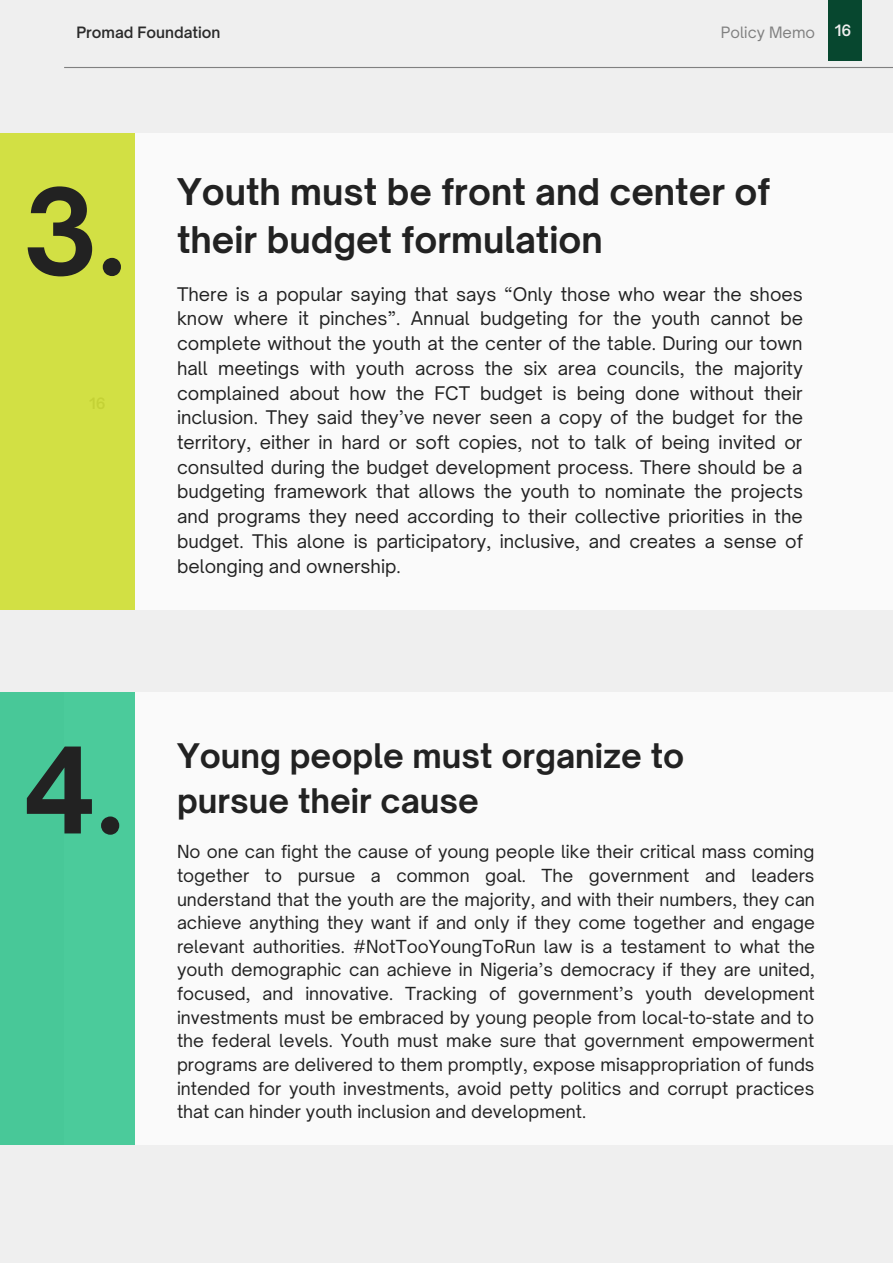
<style>
.page{position:relative;width:893px;height:1264px;background:#fff}
.page>*{position:absolute;margin:0;border:0;box-sizing:border-box;transform-origin:0 0}
.t1{font:700 113.85px "Open Sauce One";color:#222}
.t2{font:700 35.25px "Open Sauce One";color:#222}
.t3{font:700 32.4px/44.5px "Open Sauce One";color:#222}
.t4{font:18px/24.8px "Open Sauce One";color:#222;text-align:justify}
.t5{font:17.25px/23.5px "Open Sauce One";color:#222;text-align:justify}
.t6{font:600 15px "Open Sauce One";color:#2b2b2b}
.t7{font:15px "Open Sauce One";color:#808080}
.t8{font:600 15px "Open Sauce One";color:#efefef}
</style>
<div class="page">
<div style="left:0;top:0;width:892px;height:1262px;background:#efefef"></div>
<hr style="left:64px;top:67px;width:828px;height:1px;background:#808080">
<div style="left:64px;top:692px;width:828px;height:452px;background:#fff"></div>
<div style="left:0;top:692px;width:135px;height:452px;background:#4bcb9b"></div>
<div style="left:0;top:133px;width:892px;height:476px;background:#fff"></div>
<div style="left:0;top:133px;width:135px;height:476px;background:#d2e044"></div>
<div style="left:827px;top:0;width:34px;height:60px;background:#07472f"></div>
<p class="t6" style="left:76px;top:23px;width:146px">Promad Foundation</p>
<p class="t7" style="left:721px;top:23px;width:96px">Policy Memo</p>
<p class="t8" style="left:834px;top:21px;width:18px">16</p>
<h1 class="t1" style="left:23px;top:161px;width:105px">3.</h1>
<h2 class="t2" style="left:177px;top:169px;width:595px">Youth must be front and center of</h2>
<h2 class="t2" style="left:177px;top:218px;width:427px">their budget formulation</h2>
<p class="t4" style="left:177px;top:281px;width:627px">There is a popular saying that says “Only those who wear the shoes know where it pinches”. Annual budgeting for the youth cannot be complete without the youth at the center of the table. During our town hall meetings with youth across the six area councils, the majority complained about how the FCT budget is being done without their inclusion. They said they’ve never seen a copy of the budget for the territory, either in hard or soft copies, not to talk of being invited or consulted during the budget development process. There should be a budgeting framework that allows the youth to nominate the projects and programs they need according to their collective priorities in the budget. This alone is participatory, inclusive, and creates a sense of belonging and ownership.</p>
<h1 class="t1" style="left:23px;top:719px;width:103px">4.</h1>
<h3 class="t3" style="left:177px;top:733px;width:508px">Young people must organize to pursue their cause</h3>
<p class="t5" style="left:177px;top:840px;width:639px">No one can fight the cause of young people like their critical mass coming together to pursue a common goal. The government and leaders understand that the youth are the majority, and with their numbers, they can achieve anything they want if and only if they come together and engage relevant authorities. #NotTooYoungToRun law is a testament to what the youth demographic can achieve in Nigeria’s democracy if they are united, focused, and innovative. Tracking of government’s youth development investments must be embraced by young people from local-to-state and to the federal levels. Youth must make sure that government empowerment programs are delivered to them promptly, expose misappropriation of funds intended for youth investments, avoid petty politics and corrupt practices that can hinder youth inclusion and development.</p>
</div>
